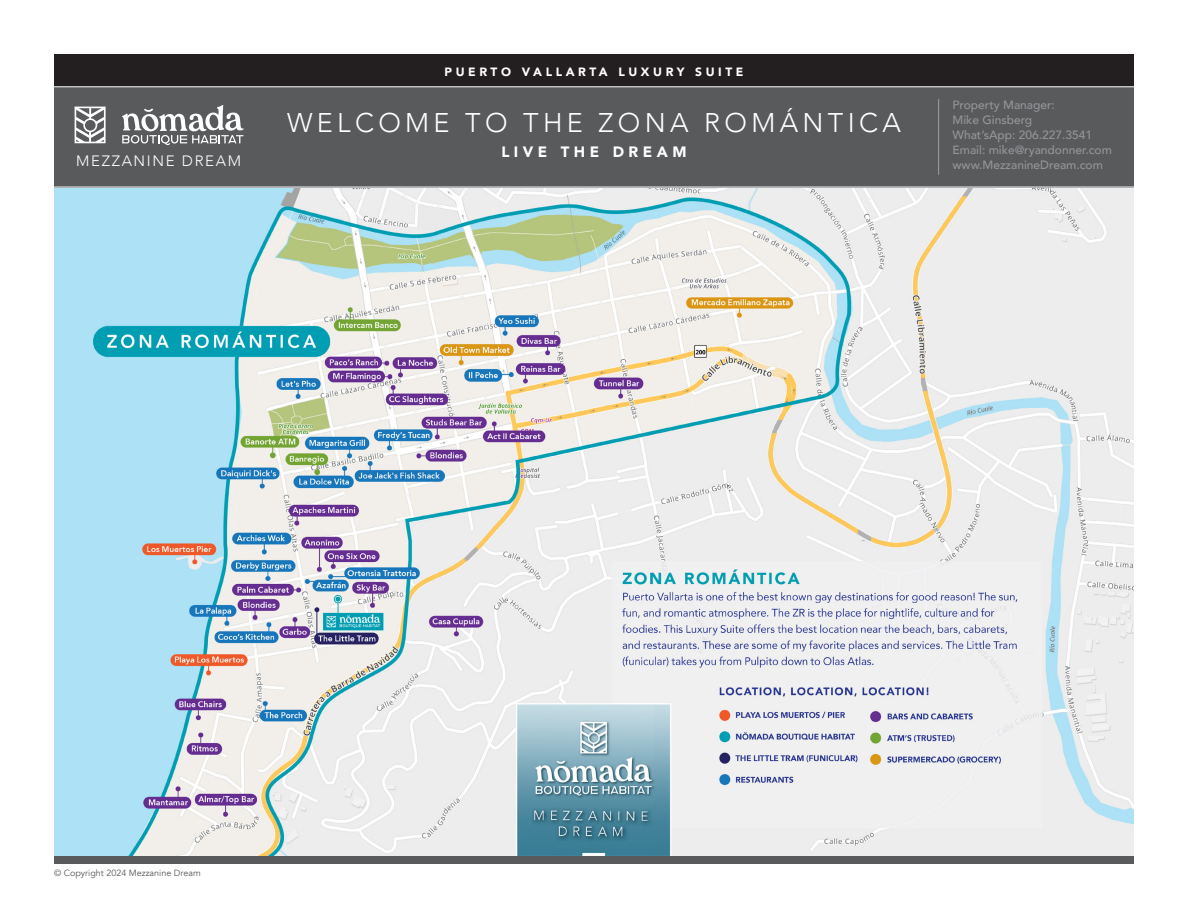
<style>
.page{position:relative;width:1188px;height:918px;background:#fff}
.page>*{position:absolute;margin:0;border:0;box-sizing:border-box;transform-origin:0 0}
.t1{font:300 27px "Avenir";letter-spacing:.16em;color:#fff}
.t2{font:300 15px "Avenir";letter-spacing:.11em;color:#fff}
.t3{font:900 15px "Avenir";letter-spacing:.3em;color:#fff}
.t4{font:500 12px/15px "Avenir";color:#939598}
.t5{font:900 12px "Avenir";letter-spacing:.3em;color:#fff}
.t6{font:9px "Avenir";color:#57585a}
</style>
<div class="page">
<img style="left:54px;top:188px;width:1080px;height:668px">
<div style="left:54px;top:86px;width:1080px;height:101px;background:#595a5c"></div>
<div style="left:54px;top:856px;width:1080px;height:8px;background:#595a5c"></div>
<svg style="left:75px;top:107px;width:31px;height:36px"></svg>
<svg style="left:122px;top:105px;width:122px;height:40px"></svg>
<div style="left:54px;top:54px;width:1080px;height:32px;background:#231f20"></div>
<hr style="left:938px;top:99px;width:1px;height:76px;background:#9e9e9e">
<hr style="left:54px;top:86px;width:1080px;height:1px;background:#fff">
<p class="t2" style="left:76px;top:152px;width:166px">MEZZANINE DREAM</p>
<p class="t5" style="left:445px;top:62px;width:300px">PUERTO VALLARTA LUXURY SUITE</p>
<p class="t1" style="left:287px;top:107px;width:615px">WELCOME TO THE ZONA ROMÁNTICA</p>
<p class="t3" style="left:501px;top:139px;width:187px">LIVE THE DREAM</p>
<p class="t4" style="left:952px;top:97px;width:161px">Property Manager:<br>Mike Ginsberg<br>What’sApp: 206.227.3541<br>Email: mike@ryandonner.com www.MezzanineDream.com</p>
<p class="t6" style="left:54px;top:868px;width:148px">© Copyright 2024 Mezzanine Dream</p>
</div>
